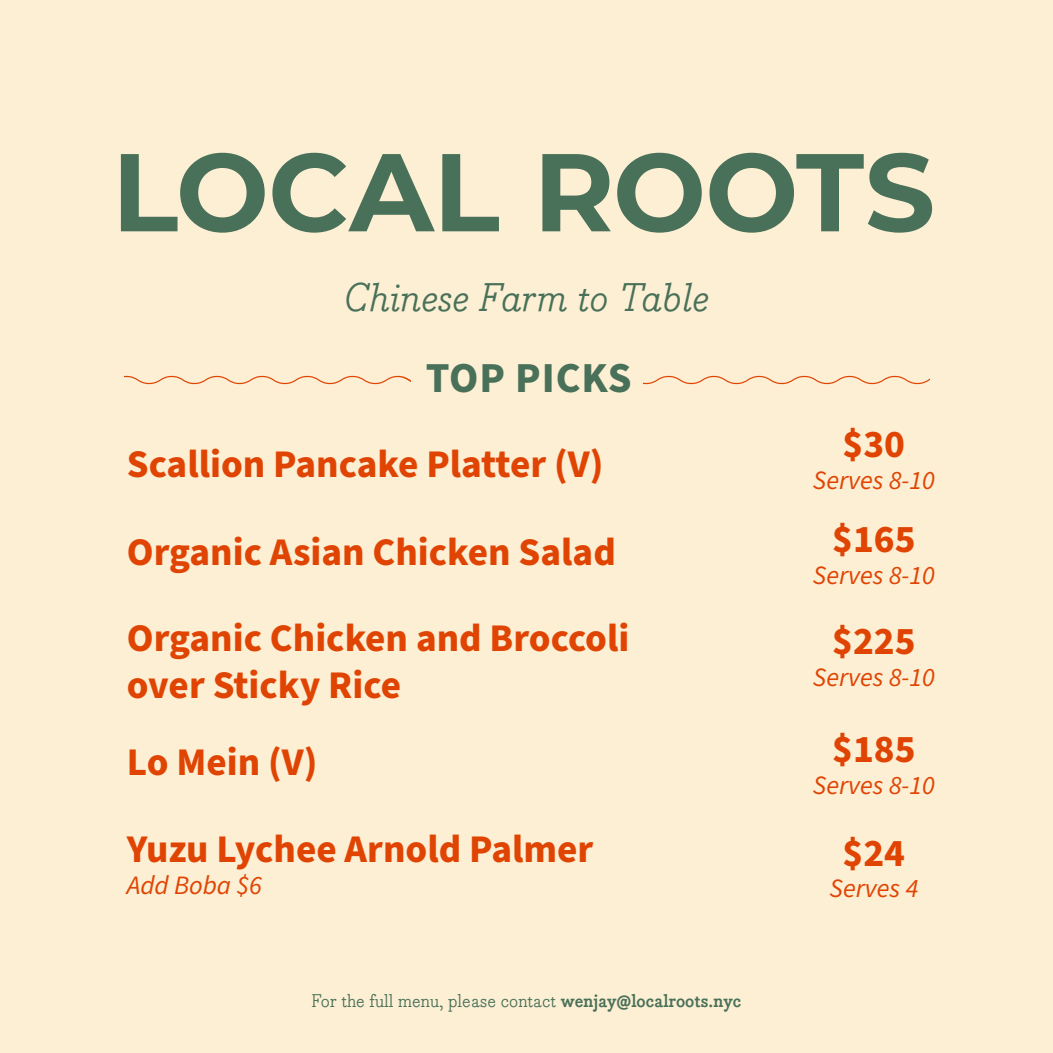
<style>
.page{position:relative;width:1053px;height:1053px;background:#fcefd4}
.page>*{position:absolute;margin:0;border:0;box-sizing:border-box;transform-origin:0 0}
.t1{font:700 42.75px "Source Sans Pro";letter-spacing:.02em;color:#497058}
.t2{font:700 39.15px/47px "Source Sans Pro";color:#e04403}
.t3{font:italic 39.15px "Bodoni Egyptian Pro";color:#497058}
.t4{font:italic 26.55px "Source Sans Pro";color:#e04403}
.t5{font:18px "Bodoni Egyptian Pro";color:#497058}
.s1{font-weight:700}
</style>
<div class="page">
<svg style="left:124px;top:376px;width:806px;height:8px"></svg>
<div style="left:411px;top:354px;width:232px;height:63px;background:#fcefd4"></div>
<svg style="left:121px;top:153px;width:144px;height:80px"></svg>
<svg style="left:272px;top:153px;width:163px;height:80px"></svg>
<svg style="left:442px;top:154px;width:57px;height:77px"></svg>
<svg style="left:542px;top:154px;width:69px;height:77px"></svg>
<svg style="left:617px;top:153px;width:85px;height:80px"></svg>
<svg style="left:710px;top:153px;width:222px;height:80px"></svg>
<p class="t3" style="left:344px;top:273px;width:367px">Chinese Farm to Table</p>
<p class="t1" style="left:426px;top:349px;width:208px">TOP PICKS</p>
<p class="t2" style="left:127px;top:441px;width:478px">Scallion Pancake Platter (V)</p>
<p class="t2" style="left:127px;top:530px;width:491px">Organic Asian Chicken Salad</p>
<p class="t2" style="left:843px;top:422px;width:64px">$30</p>
<p class="t4" style="left:813px;top:462px;width:123px">Serves 8-10</p>
<p class="t2" style="left:832px;top:517px;width:85px">$165</p>
<p class="t4" style="left:813px;top:558px;width:123px">Serves 8-10</p>
<p class="t2" style="left:127px;top:616px;width:504px">Organic Chicken and Broccoli over Sticky Rice</p>
<p class="t2" style="left:832px;top:619px;width:85px">$225</p>
<p class="t4" style="left:813px;top:660px;width:123px">Serves 8-10</p>
<p class="t2" style="left:127px;top:740px;width:192px">Lo Mein (V)</p>
<p class="t2" style="left:127px;top:827px;width:468px">Yuzu Lychee Arnold Palmer</p>
<p class="t4" style="left:127px;top:867px;width:137px">Add Boba $6</p>
<p class="t5" style="left:312px;top:990px;width:431px">For the full menu, please contact <span class="s1">wenjay@localroots.nyc</span></p>
<p class="t2" style="left:832px;top:727px;width:85px">$185</p>
<p class="t4" style="left:813px;top:768px;width:123px">Serves 8-10</p>
<p class="t2" style="left:843px;top:830px;width:64px">$24</p>
<p class="t4" style="left:830px;top:871px;width:90px">Serves 4</p>
</div>
